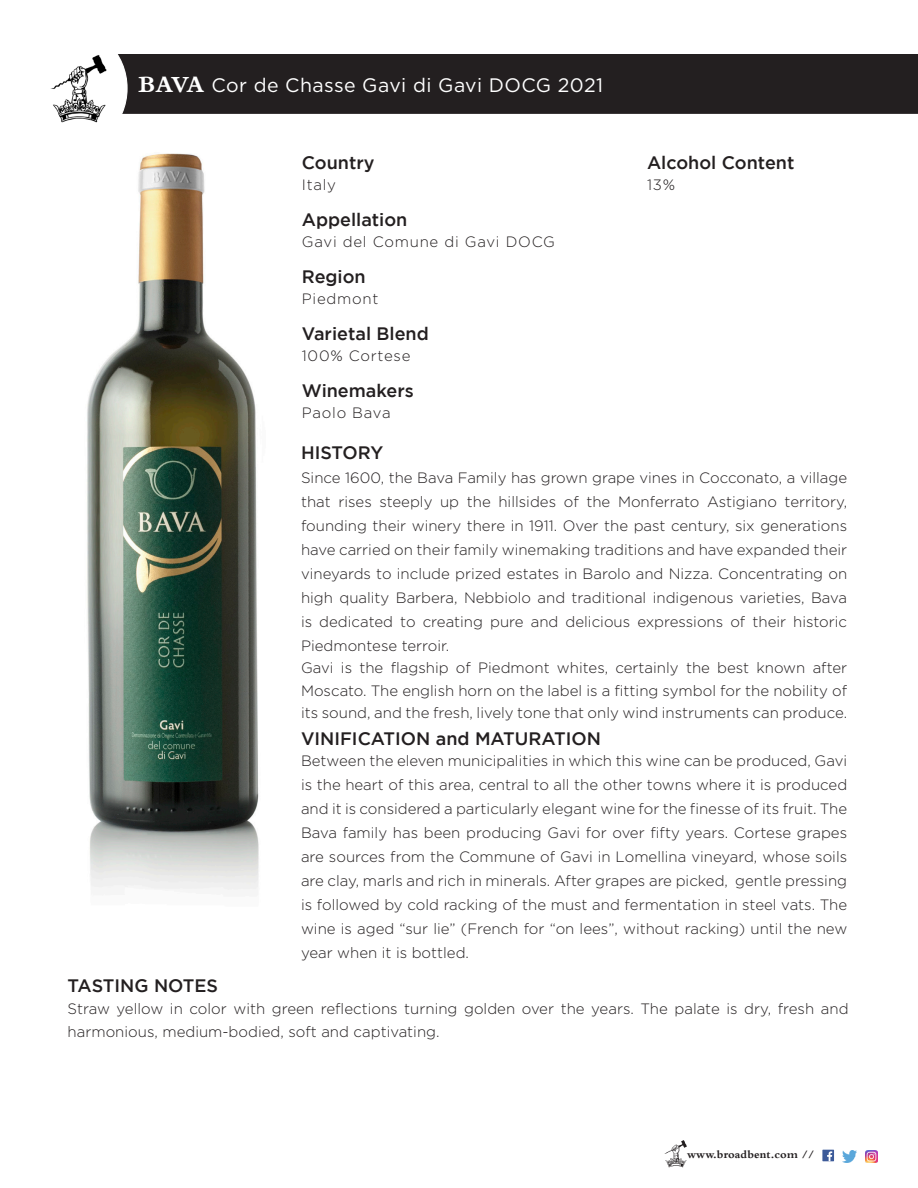
<style>
.page{position:relative;width:918px;height:1188px;background:#fff}
.page>*{position:absolute;margin:0;border:0;box-sizing:border-box;transform-origin:0 0}
.t1{font:19.5px "Gotham";letter-spacing:.02em;color:#fff}
.t2{font:500 18px "Gotham";color:#231f20}
.t3{font:300 15px/24px "Gotham";color:#231f20;text-align:justify}
.t4{font:300 15px "Gotham";letter-spacing:.05em;color:#231f20}
.t5{font:700 11.55px "Bembo";letter-spacing:.01em;color:#231f20}
.s1{font-family:"Bembo";font-weight:700;font-size:24px}
</style>
<div class="page">
<img style="left:87px;top:153px;width:172px;height:737px">
<div style="left:127px;top:54px;width:791px;height:60px;background:#231f20"></div>
<svg style="left:50px;top:54px;width:77px;height:69px"></svg>
<svg style="left:664px;top:1140px;width:23px;height:27px"></svg>
<div style="left:822px;top:1150px;width:12px;height:11px;background:#3c5a99"></div>
<svg style="left:827px;top:1151px;width:5px;height:10px"></svg>
<img style="left:842px;top:1151px;width:14px;height:11px">
<svg style="left:865px;top:1150px;width:13px;height:13px"></svg>
<p class="t1" style="left:138px;top:75px;width:466px"><span class="s1">BAVA</span> Cor de Chasse Gavi di Gavi DOCG 2021</p>
<p class="t2" style="left:302px;top:152px;width:74px">Country</p>
<p class="t3" style="left:302px;top:172px;width:36px">Italy</p>
<p class="t2" style="left:302px;top:209px;width:107px">Appellation</p>
<p class="t4" style="left:302px;top:233px;width:255px">Gavi del Comune di Gavi DOCG</p>
<p class="t2" style="left:302px;top:266px;width:65px">Region</p>
<p class="t4" style="left:302px;top:290px;width:78px">Piedmont</p>
<p class="t2" style="left:302px;top:323px;width:128px">Varietal Blend</p>
<p class="t4" style="left:302px;top:347px;width:110px">100% Cortese</p>
<p class="t2" style="left:302px;top:380px;width:113px">Winemakers</p>
<p class="t4" style="left:302px;top:404px;width:90px">Paolo Bava</p>
<p class="t2" style="left:647px;top:152px;width:149px">Alcohol Content</p>
<p class="t3" style="left:647px;top:172px;width:30px">13%</p>
<p class="t2" style="left:301px;top:442px;width:84px">HISTORY</p>
<p class="t3" style="left:301px;top:465px;width:548px">Since 1600, the Bava Family has grown grape vines in Cocconato, a village that rises steeply up the hillsides of the Monferrato Astigiano territory, founding their winery there in 1911. Over the past century, six generations have carried on their family winemaking traditions and have expanded their vineyards to include prized estates in Barolo and Nizza. Concentrating on high quality Barbera, Nebbiolo and traditional indigenous varieties, Bava is dedicated to creating pure and delicious expressions of their historic Piedmontese terroir.</p>
<p class="t3" style="left:301px;top:656px;width:548px;line-height:22.5px">Gavi is the flagship of Piedmont whites, certainly the best known after Moscato. The english horn on the label is a fitting symbol for the nobility of its sound, and the fresh, lively tone that only wind instruments can produce.</p>
<p class="t2" style="left:301px;top:729px;width:302px">VINIFICATION and MATURATION</p>
<p class="t3" style="left:301px;top:749px;width:548px">Between the eleven municipalities in which this wine can be produced, Gavi is the heart of this area, central to all the other towns where it is produced and it is considered a particularly elegant wine for the finesse of its fruit. The Bava family has been producing Gavi for over fifty years. Cortese grapes are sources from the Commune of Gavi in Lomellina vineyard, whose soils are clay, marls and rich in minerals. After grapes are picked, gentle pressing is followed by cold racking of the must and fermentation in steel vats. The wine is aged “sur lie” (French for “on lees”, without racking) until the new year when it is bottled.</p>
<p class="t2" style="left:68px;top:975px;width:152px">TASTING NOTES</p>
<p class="t3" style="left:68px;top:998px;width:783px;line-height:22.5px">Straw yellow in color with green reflections turning golden over the years. The palate is dry, fresh and harmonious, medium-bodied, soft and captivating.</p>
<p class="t5" style="left:687px;top:1148px;width:129px">www.broadbent.com //</p>
</div>
